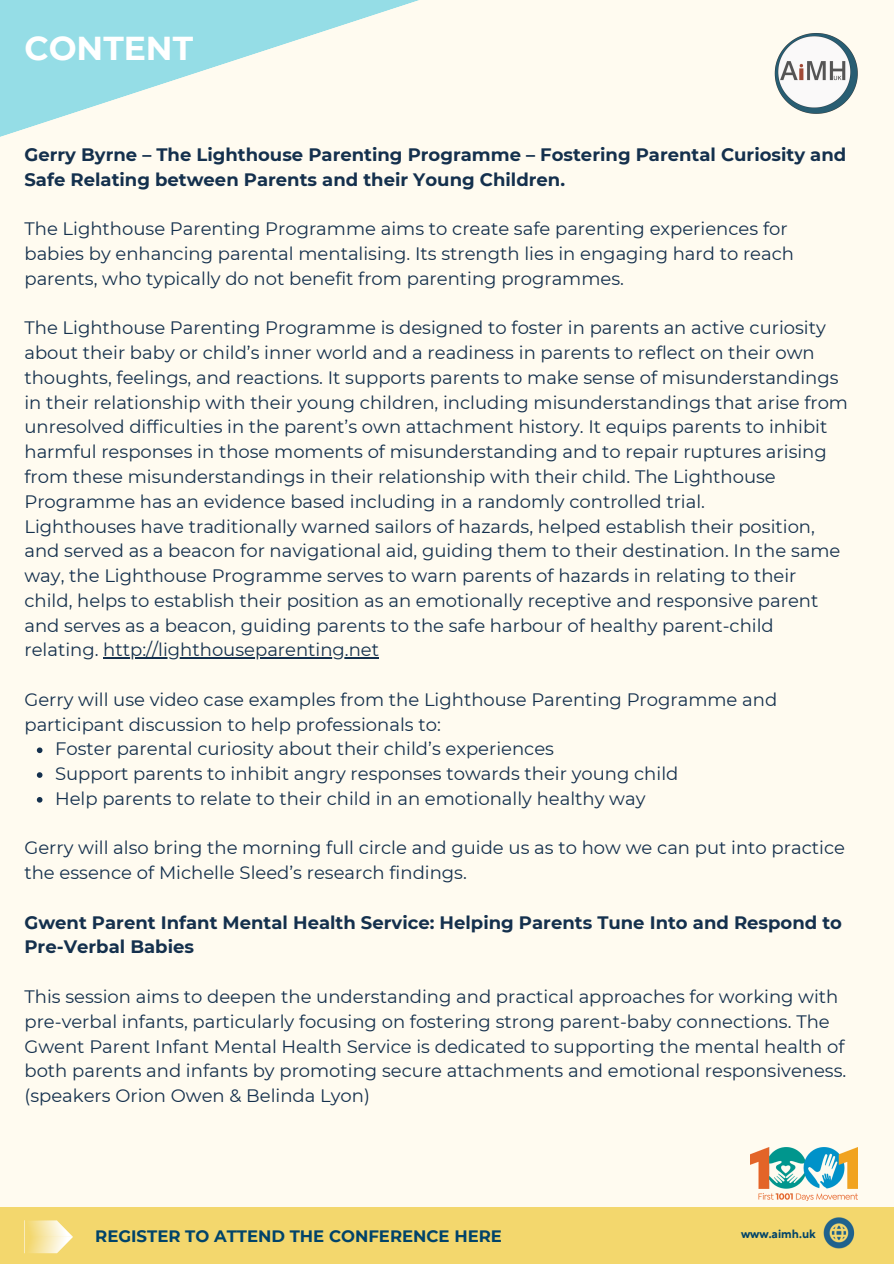
<style>
.page{position:relative;width:894px;height:1264px;background:#fff}
.page>*{position:absolute;margin:0;border:0;box-sizing:border-box;transform-origin:0 0}
.t1{font:700 33px "Montserrat";color:#fff}
.t2{font:18px/24.8px "Montserrat";color:#14304d}
.t3{font:700 18px/24.8px "Montserrat";color:#14304d}
.t4{font:700 16.5px "Montserrat";color:#004369}
.t5{font:700 12px "TT Norms Pro";color:#004369}
</style>
<div class="page">
<div style="left:0;top:0;width:893px;height:1263px;background:#fffbf0"></div>
<img style="left:774px;top:33px;width:84px;height:81px">
<svg style="left:0;top:0;width:419px;height:137px"></svg>
<div style="left:0;top:1206px;width:893px;height:57px;background:#f3d76d"></div>
<hr style="left:103px;top:657px;width:276px;height:1px;background:#14304d">
<svg style="left:37px;top:747px;width:5px;height:6px"></svg>
<svg style="left:37px;top:772px;width:5px;height:5px"></svg>
<svg style="left:37px;top:797px;width:5px;height:5px"></svg>
<svg style="left:24px;top:1220px;width:49px;height:33px"></svg>
<img style="left:823px;top:1217px;width:32px;height:32px">
<img style="left:750px;top:1147px;width:106px;height:53px">
<h4 class="t1" style="left:24px;top:28px;width:170px">CONTENT</h4>
<p class="t3" style="left:24px;top:142px;width:823px">Gerry Byrne – The Lighthouse Parenting Programme – Fostering Parental Curiosity and<br>Safe Relating between Parents and their Young Children.</p>
<h3 class="t2" style="left:24px;top:216px;width:771px">The Lighthouse Parenting Programme aims to create safe parenting experiences for babies by enhancing parental mentalising. Its strength lies in engaging hard to reach parents, who typically do not benefit from parenting programmes.</h3>
<h4 class="t2" style="left:24px;top:315px;width:824px">The Lighthouse Parenting Programme is designed to foster in parents an active curiosity about their baby or child’s inner world and a readiness in parents to reflect on their own thoughts, feelings, and reactions. It supports parents to make sense of misunderstandings in their relationship with their young children, including misunderstandings that arise from unresolved difficulties in the parent’s own attachment history. It equips parents to inhibit harmful responses in those moments of misunderstanding and to repair ruptures arising from these misunderstandings in their relationship with their child. The Lighthouse Programme has an evidence based including in a randomly controlled trial.<br>Lighthouses have traditionally warned sailors of hazards, helped establish their position, and served as a beacon for navigational aid, guiding them to their destination. In the same way, the Lighthouse Programme serves to warn parents of hazards in relating to their child, helps to establish their position as an emotionally receptive and responsive parent and serves as a beacon, guiding parents to the safe harbour of healthy parent-child relating. http://lighthouseparenting.net</h4>
<h4 class="t2" style="left:24px;top:687px;width:754px">Gerry will use video case examples from the Lighthouse Parenting Programme and</h4>
<h4 class="t2" style="left:24px;top:711px;width:418px">participant discussion to help professionals to:</h4>
<h4 class="t2" style="left:55px;top:736px;width:500px">Foster parental curiosity about their child’s experiences</h4>
<h4 class="t2" style="left:55px;top:761px;width:624px">Support parents to inhibit angry responses towards their young child</h4>
<h4 class="t2" style="left:55px;top:786px;width:591px">Help parents to relate to their child in an emotionally healthy way</h4>
<h4 class="t2" style="left:24px;top:835px;width:821px">Gerry will also bring the morning full circle and guide us as to how we can put into practice the essence of Michelle Sleed’s research findings.</h4>
<h4 class="t3" style="left:24px;top:909px;width:818px">Gwent Parent Infant Mental Health Service: Helping Parents Tune Into and Respond to<br>Pre-Verbal Babies</h4>
<h4 class="t2" style="left:24px;top:984px;width:823px">This session aims to deepen the understanding and practical approaches for working with pre-verbal infants, particularly focusing on fostering strong parent-baby connections. The Gwent Parent Infant Mental Health Service is dedicated to supporting the mental health of both parents and infants by promoting secure attachments and emotional responsiveness. (speakers Orion Owen &amp; Belinda Lyon)</h4>
<p class="t4" style="left:95px;top:1225px;width:408px">REGISTER TO ATTEND THE CONFERENCE HERE</p>
<p class="t5" style="left:740px;top:1226px;width:76px">www.aimh.uk</p>
</div>
